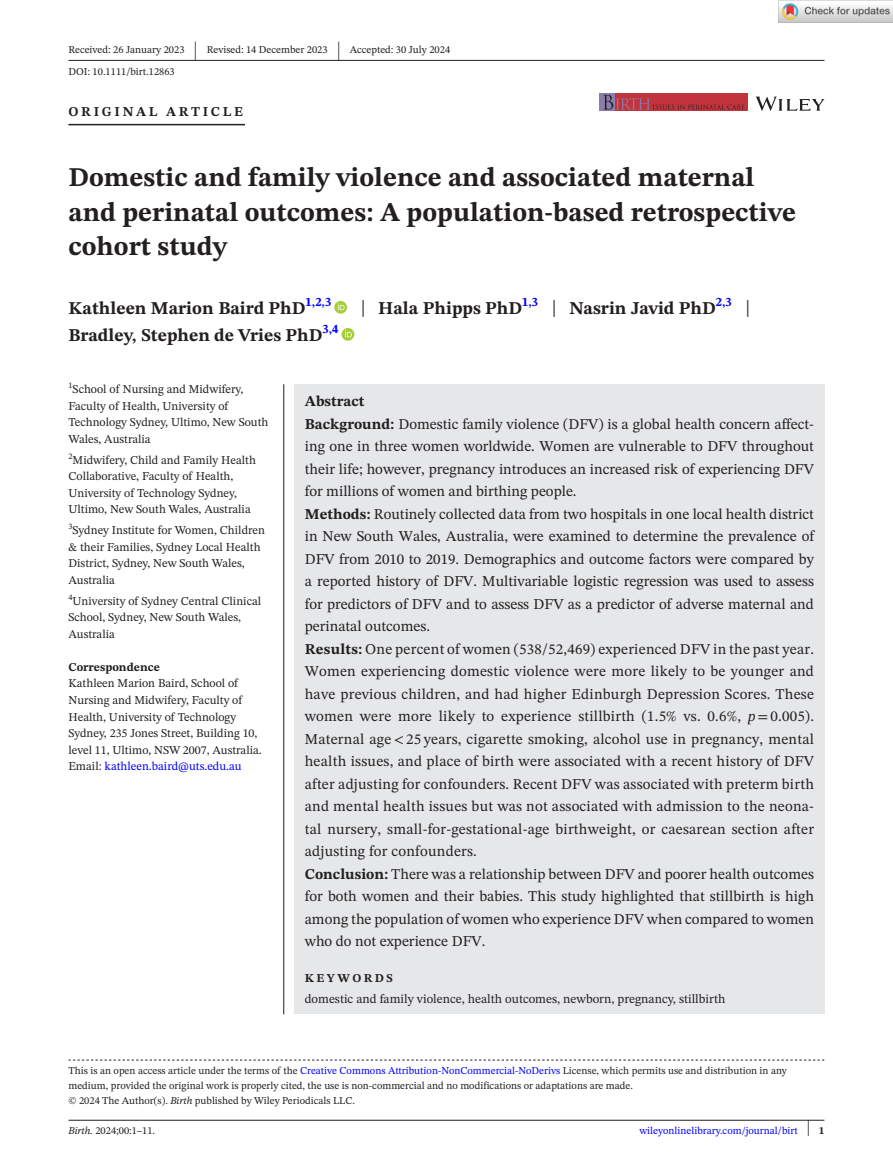
<style>
.page{position:relative;width:893px;height:1174px;background:#fff}
.page>*{position:absolute;margin:0;border:0;box-sizing:border-box;transform-origin:0 0}
.t1{font:700 27px/34.5px "STIX Two Text";color:#231f20}
.t2{font:25.65px "STIX Two Text";color:#231f20;scale:.49 1}
.t3{font:700 18px "STIX Two Text";color:#231f20}
.t4{font:15px/22.5px "STIX Two Text";color:#231f20}
.t5{font:700 13.5px "STIX Two Text";letter-spacing:.2em;color:#231f20}
.t6{font:12.75px "STIX Two Text";color:#231f20}
.t7{font:12px/16.5px "STIX Two Text";color:#231f20}
.t8{font:700 12px "STIX Two Text";color:#231f20}
.t9{font:700 12px "STIX Two Text";letter-spacing:.2em;color:#231f20}
.t10{font:10.5px/15px "STIX Two Text";color:#231f20}
.t11{font:10.5px "STIX Two Text";color:#00f}
.s1{font-weight:400;font-size:23.4px}
.s2{color:#00f}
.s3{font-weight:700}
.s4{font-style:italic}
.s5{font-family:"STIX"}
.s6{font-size:22.2px;color:#231f20}
.s7{font-weight:700;color:#231f20}
</style>
<div class="page">
<hr style="left:68px;top:1119px;width:756px;height:1px;background:#231f20">
<svg style="left:756px;top:97px;width:68px;height:14px"></svg>
<div style="left:599px;top:93px;width:149px;height:18px;background:#c1343c"></div>
<div style="left:599px;top:93px;width:15px;height:18px;background:#8a7dac"></div>
<svg style="left:603px;top:95px;width:142px;height:15px"></svg>
<hr style="left:68px;top:60px;width:756px;height:1px;background:#231f20">
<hr style="left:68px;top:124px;width:177px;height:1px;background:#231f20">
<svg style="left:334px;top:301px;width:13px;height:13px"></svg>
<svg style="left:338px;top:303px;width:7px;height:7px"></svg>
<svg style="left:342px;top:328px;width:12px;height:13px"></svg>
<svg style="left:345px;top:330px;width:7px;height:7px"></svg>
<svg style="left:68px;top:1059px;width:756px;height:1px"></svg>
<div style="left:294px;top:384px;width:530px;height:630px;background:#e6e7e9"></div>
<hr style="left:283px;top:384px;width:1px;height:630px;background:#231f20">
<img style="left:779px;top:0;width:114px;height:23px">
<p class="t10" style="left:68px;top:42px;width:118px">Received: 26 January 2023</p>
<h2 class="t2" style="left:194px;top:32px;width:8px">|</h2>
<p class="t10" style="left:207px;top:42px;width:122px">Revised: 14 December 2023</p>
<h2 class="t2" style="left:337px;top:32px;width:8px">|</h2>
<p class="t10" style="left:350px;top:42px;width:102px">Accepted: 30 July 2024</p>
<p class="t10" style="left:68px;top:64px;width:108px">DOI: 10.1111/birt.12863</p>
<p class="t5" style="left:68px;top:101px;width:176px">ORIGINAL ARTICLE</p>
<h1 class="t1" style="left:68px;top:161px;width:729px">Domestic and family violence and associated maternal and perinatal outcomes: A population-based retrospective cohort study</h1>
<p class="t3" style="left:68px;top:295px;width:264px">Kathleen Marion Baird PhD<sup>1,2,3</sup></p>
<p class="t3" style="left:361px;top:295px;width:391px"><span class="s1">|</span> Hala Phipps PhD<sup>1,3</sup> <span class="s1">|</span> Nasrin Javid PhD<sup>2,3</sup> <span class="s1">|</span></p>
<p class="t3" style="left:68px;top:322px;width:272px">Bradley, Stephen de Vries PhD<sup>3,4</sup></p>
<p class="t7" style="left:68px;top:381px;width:202px"><sup>1</sup>School of Nursing and Midwifery,<br>Faculty of Health, University of<br>Technology Sydney, Ultimo, New South<br>Wales, Australia</p>
<p class="t7" style="left:68px;top:451px;width:189px"><sup>2</sup>Midwifery, Child and Family Health Collaborative, Faculty of Health, University of Technology Sydney, Ultimo, New South Wales, Australia</p>
<p class="t7" style="left:68px;top:522px;width:198px"><sup>3</sup>Sydney Institute for Women, Children &amp; their Families, Sydney Local Health<br>District, Sydney, New South Wales,<br>Australia</p>
<p class="t7" style="left:68px;top:592px;width:194px"><sup>4</sup>University of Sydney Central Clinical<br>School, Sydney, New South Wales,<br>Australia</p>
<p class="t8" style="left:68px;top:658px;width:93px">Correspondence</p>
<p class="t7" style="left:68px;top:675px;width:195px">Kathleen Marion Baird, School of Nursing and Midwifery, Faculty of Health, University of Technology Sydney, 235 Jones Street, Building 10, level 11, Ultimo, NSW 2007, Australia.<br>Email: <span class="s2">kathleen.baird@uts.edu.au</span></p>
<p class="t4" style="left:305px;top:390px;width:511px"><span class="s3">Abstract<br>Background:</span> Domestic family violence (DFV) is a global health concern affect&shy;ing one in three women worldwide. Women are vulnerable to DFV throughout their life; however, pregnancy introduces an increased risk of experiencing DFV for millions of women and birthing people.<br><span class="s3">Methods:</span> Routinely collected data from two hospitals in one local health district in New South Wales, Australia, were examined to determine the prevalence of DFV from 2010 to 2019. Demographics and outcome factors were compared by a reported history of DFV. Multivariable logistic regression was used to assess for predictors of DFV and to assess DFV as a predictor of adverse maternal and perinatal outcomes.<br><span class="s3">Results:</span> One percent of women (538/52,469) experienced DFV in the past year.<br>Women experiencing domestic violence were more likely to be younger and have previous children, and had higher Edinburgh Depression Scores. These women were more likely to experience stillbirth (1.5% vs. 0.6%, <span class="s4">p</span><span class="s5">=</span>0.005).<br>Maternal age<span class="s5">&lt;</span>25 years, cigarette smoking, alcohol use in pregnancy, mental health issues, and place of birth were associated with a recent history of DFV after adjusting for confounders. Recent DFV was associated with preterm birth and mental health issues but was not associated with admission to the neona&shy;tal nursery, small-for-gestational-age birthweight, or caesarean section after adjusting for confounders.<br><span class="s3">Conclusion:</span> There was a relationship between DFV and poorer health outcomes for both women and their babies. This study highlighted that stillbirth is high among the population of women who experience DFV when compared to women who do not experience DFV.</p>
<p class="t9" style="left:305px;top:969px;width:90px">KEYWORDS</p>
<p class="t6" style="left:305px;top:990px;width:422px">domestic and family violence, health outcomes, newborn, pregnancy, stillbirth</p>
<p class="t10" style="left:68px;top:1063px;width:720px">This is an open access article under the terms of the <span class="s2">Creative Commons Attribution-NonCommercial-NoDerivs</span> License, which permits use and distribution in any medium, provided the original work is properly cited, the use is non-commercial and no modifications or adaptations are made.<br>© 2024 The Author(s). <span class="s4">Birth</span> published by Wiley Periodicals LLC.</p>
<p class="t10" style="left:68px;top:1123px;width:88px"><span class="s4">Birth.</span> 2024;00:1–11.</p>
<p class="t11" style="left:639px;top:1123px;width:187px">wileyonlinelibrary.com/journal/birt <span class="s6">|</span> <span class="s7">1</span></p>
</div>
